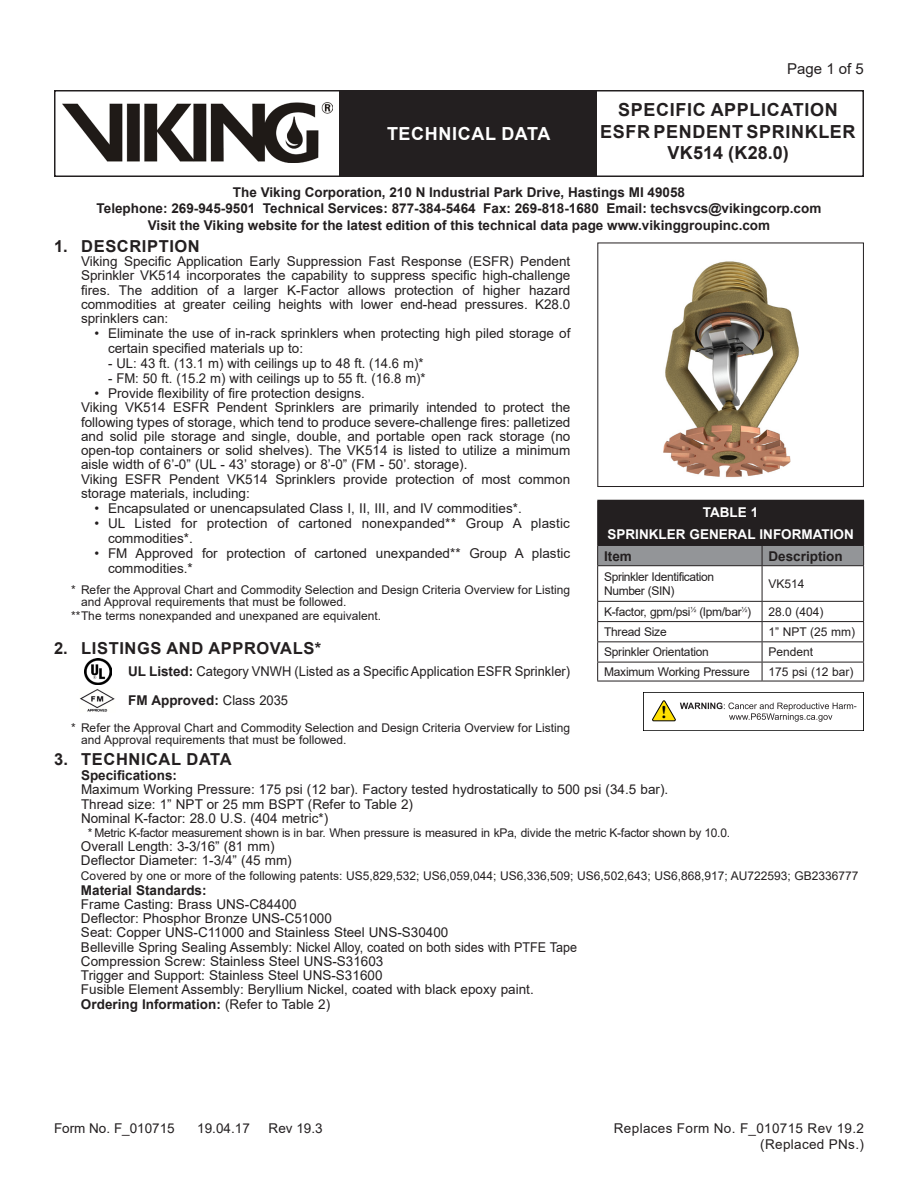
<style>
.page{position:relative;width:918px;height:1188px;background:#fff}
.page>*{position:absolute;margin:0;border:0;box-sizing:border-box;transform-origin:0 0}
.t1{font:700 18px/21.6px "Arial";letter-spacing:.035em;color:#231f20;text-align:center}
.t2{font:700 18px "Arial";letter-spacing:.035em;color:#fff}
.t3{font:700 16.5px "Arial";letter-spacing:.035em;color:#231f20}
.t4{font:15px "Arial";color:#231f20}
.VK_body_TechData{font:13.5px/14.2px "Arial";color:#231f20}
.VK_Sub-heading_level{font:700 13.5px/16.2px "Arial";color:#231f20;text-align:center}
.VK_Body_bullet_Level{font:13.5px "Arial";color:#231f20}
.VK_listings{font:13.5px "Arial";color:#231f20;scale:.96 1}
.Right_Page_Number{font:13.5px "Arial";letter-spacing:.025em;color:#231f20}
.Table_Text_Bold_Whit{font:700 13.5px "Arial";color:#fff}
.VK_listings-2{font:700 13.5px "Arial";color:#231f20}
.Table_Text_Bold{font:700 13.5px "Arial";color:#231f20}
.VK_body_TechData-2{font:12px/12px "Arial";color:#231f20}
.Table_Text{font:12px/13.5px "Arial";letter-spacing:-.02em;color:#231f20}
.Table_Text-2{font:12px "Arial";color:#231f20}
.s1{font-weight:700}
.s2{font-weight:400}
</style>
<div class="page">
<div style="left:54px;top:90px;width:810px;height:87px;border:2px solid #231f20"></div>
<div style="left:340px;top:91px;width:257px;height:85px;background:#231f20"></div>
<img style="left:63px;top:102px;width:269px;height:60px">
<div style="left:597px;top:243px;width:267px;height:244px;border:1px solid #231f20"></div>
<img style="left:663px;top:261px;width:136px;height:217px">
<img style="left:84px;top:658px;width:27px;height:27px">
<div style="left:598px;top:500px;width:266px;height:45px;background:#231f20"></div>
<hr style="left:597px;top:500px;width:165px;height:1px;background:#231f20">
<hr style="left:597px;top:501px;width:1px;height:44px;background:#231f20">
<div style="left:597px;top:545px;width:267px;height:20px;background:#939598"></div>
<hr style="left:597px;top:565px;width:165px;height:1px;background:#231f20">
<hr style="left:597px;top:566px;width:1px;height:35px;background:#231f20">
<hr style="left:762px;top:565px;width:102px;height:1px;background:#231f20">
<hr style="left:762px;top:566px;width:1px;height:35px;background:#231f20">
<hr style="left:863px;top:566px;width:1px;height:35px;background:#231f20">
<hr style="left:597px;top:601px;width:165px;height:1px;background:#231f20">
<hr style="left:762px;top:601px;width:102px;height:1px;background:#231f20">
<hr style="left:597px;top:621px;width:165px;height:1px;background:#231f20">
<hr style="left:762px;top:621px;width:102px;height:1px;background:#231f20">
<hr style="left:597px;top:641px;width:165px;height:1px;background:#231f20">
<hr style="left:762px;top:641px;width:102px;height:1px;background:#231f20">
<hr style="left:597px;top:662px;width:165px;height:1px;background:#231f20">
<svg style="left:597px;top:602px;width:1px;height:79px"></svg>
<hr style="left:762px;top:662px;width:102px;height:1px;background:#231f20">
<svg style="left:762px;top:602px;width:1px;height:79px"></svg>
<svg style="left:863px;top:602px;width:1px;height:79px"></svg>
<hr style="left:597px;top:681px;width:165px;height:1px;background:#231f20">
<hr style="left:762px;top:681px;width:102px;height:1px;background:#231f20">
<div style="left:643px;top:692px;width:221px;height:39px;border:1px solid #000"></div>
<img style="left:80px;top:689px;width:35px;height:23px">
<svg style="left:652px;top:700px;width:204px;height:22px"></svg>
<h1 class="t2" style="left:387px;top:121px;width:165px">TECHNICAL DATA</h1>
<p class="t4" style="left:787px;top:59px;width:78px">Page 1 of 5</p>
<h1 class="t1" style="left:600px;top:99px;width:257px">SPECIFIC APPLICATION<br>ESFR PENDENT SPRINKLER<br>VK514 (K28.0)</h1>
<p class="VK_Sub-heading_level" style="left:97px;top:184px;width:726px">The Viking Corporation, 210 N Industrial Park Drive, Hastings MI 49058<br>Telephone: 269-945-9501 Technical Services: 877-384-5464 Fax: 269-818-1680 Email: techsvcs@vikingcorp.com<br>Visit the Viking website for the latest edition of this technical data page www.vikinggroupinc.com</p>
<p class="t3" style="left:54px;top:235px;width:147px">1. DESCRIPTION</p>
<p class="VK_body_TechData" style="left:81px;top:254px;width:491px;text-align:justify">Viking Specific Application Early Suppression Fast Response (ESFR) Pendent Sprinkler VK514 incorporates the capability to suppress specific high-challenge fires. The addition of a larger K-Factor allows protection of higher hazard commodities at greater ceiling heights with lower end-head pressures. K28.0 sprinklers can:</p>
<p class="VK_body_TechData" style="left:108px;top:326px;width:464px;line-height:15px;text-indent:-14px">• Eliminate the use of in-rack sprinklers when protecting high piled storage of certain specified materials up to:</p>
<p class="VK_Body_bullet_Level" style="left:108px;top:354px;width:317px">- UL: 43 ft. (13.1 m) with ceilings up to 48 ft. (14.6 m)*</p>
<p class="VK_Body_bullet_Level" style="left:108px;top:369px;width:319px">- FM: 50 ft. (15.2 m) with ceilings up to 55 ft. (16.8 m)*</p>
<p class="VK_body_TechData" style="left:94px;top:386px;width:272px">• Provide flexibility of fire protection designs.</p>
<p class="VK_body_TechData" style="left:81px;top:401px;width:491px;text-align:justify">Viking VK514 ESFR Pendent Sprinklers are primarily intended to protect the following types of storage, which tend to produce severe-challenge fires: palletized and solid pile storage and single, double, and portable open rack storage (no open-top containers or solid shelves). The VK514 is listed to utilize a minimum aisle width of 6’-0” (UL - 43’ storage) or 8’-0” (FM - 50’. storage).</p>
<p class="VK_body_TechData" style="left:81px;top:472px;width:491px">Viking ESFR Pendent VK514 Sprinklers provide protection of most common storage materials, including:</p>
<p class="VK_body_TechData" style="left:94px;top:501px;width:429px">• Encapsulated or unencapsulated Class I, II, III, and IV commodities*.</p>
<p class="VK_body_TechData" style="left:108px;top:516px;width:464px;line-height:15px;text-indent:-14px">• UL Listed for protection of cartoned nonexpanded** Group A plastic commodities*.</p>
<p class="VK_body_TechData" style="left:108px;top:546px;width:464px;line-height:15px;text-indent:-14px">• FM Approved for protection of cartoned unexpanded** Group A plastic commodities.*</p>
<p class="VK_body_TechData-2" style="left:81px;top:584px;width:491px;text-indent:-10px">* Refer the Approval Chart and Commodity Selection and Design Criteria Overview for Listing and Approval requirements that must be followed.</p>
<p class="VK_body_TechData-2" style="left:71px;top:610px;width:311px">**The terms nonexpanded and unexpaned are equivalent.</p>
<p class="t3" style="left:54px;top:637px;width:269px">2. LISTINGS AND APPROVALS*</p>
<p class="VK_listings" style="left:128px;top:662px;width:462px"><span class="s1">UL Listed:</span> Category VNWH (Listed as a Specific Application ESFR Sprinkler)</p>
<p class="VK_listings-2" style="left:128px;top:690px;width:161px">FM Approved: <span class="s2">Class 2035</span></p>
<p class="VK_body_TechData-2" style="left:81px;top:722px;width:491px;text-indent:-10px">* Refer the Approval Chart and Commodity Selection and Design Criteria Overview for Listing and Approval requirements that must be followed.</p>
<p class="t3" style="left:54px;top:748px;width:179px">3. TECHNICAL DATA</p>
<p class="VK_Sub-heading_level" style="left:81px;top:767px;width:98px">Specifications:</p>
<p class="VK_body_TechData" style="left:81px;top:782px;width:589px">Maximum Working Pressure: 175 psi (12 bar). Factory tested hydrostatically to 500 psi (34.5 bar).</p>
<p class="VK_body_TechData" style="left:81px;top:797px;width:334px">Thread size: 1” NPT or 25 mm BSPT (Refer to Table 2)</p>
<p class="VK_body_TechData" style="left:81px;top:811px;width:249px">Nominal K-factor: 28.0 U.S. (404 metric*)</p>
<p class="VK_body_TechData-2" style="left:88px;top:827px;width:644px">* Metric K-factor measurement shown is in bar. When pressure is measured in kPa, divide the metric K-factor shown by 10.0.</p>
<p class="VK_body_TechData" style="left:81px;top:839px;width:195px">Overall Length: 3-3/16” (81 mm)</p>
<p class="VK_body_TechData" style="left:81px;top:854px;width:212px">Deflector Diameter: 1-3/4” (45 mm)</p>
<p class="VK_body_TechData-2" style="left:81px;top:869px;width:779px">Covered by one or more of the following patents: US5,829,532; US6,059,044; US6,336,509; US6,502,643; US6,868,917; AU722593; GB2336777</p>
<p class="VK_Sub-heading_level" style="left:81px;top:882px;width:127px">Material Standards:</p>
<p class="VK_body_TechData" style="left:81px;top:897px;width:217px">Frame Casting: Brass UNS-C84400</p>
<p class="VK_body_TechData" style="left:81px;top:911px;width:252px">Deflector: Phosphor Bronze UNS-C51000</p>
<p class="VK_body_TechData" style="left:81px;top:926px;width:369px">Seat: Copper UNS-C11000 and Stainless Steel UNS-S30400</p>
<p class="VK_body_TechData" style="left:81px;top:940px;width:498px">Belleville Spring Sealing Assembly: Nickel Alloy, coated on both sides with PTFE Tape</p>
<p class="VK_body_TechData" style="left:81px;top:954px;width:304px">Compression Screw: Stainless Steel UNS-S31603</p>
<p class="VK_body_TechData" style="left:81px;top:968px;width:303px">Trigger and Support: Stainless Steel UNS-S31600</p>
<p class="VK_body_TechData" style="left:81px;top:983px;width:454px">Fusible Element Assembly: Beryllium Nickel, coated with black epoxy paint.</p>
<p class="VK_Sub-heading_level" style="left:81px;top:997px;width:251px">Ordering Information: <span class="s2">(Refer to Table 2)</span></p>
<p class="Table_Text_Bold_Whit" style="left:703px;top:503px;width:57px">TABLE 1</p>
<p class="Table_Text_Bold_Whit" style="left:608px;top:524px;width:248px">SPRINKLER GENERAL INFORMATION</p>
<p class="Table_Text_Bold" style="left:604px;top:546px;width:29px">Item</p>
<p class="Table_Text_Bold" style="left:768px;top:546px;width:76px">Description</p>
<p class="Table_Text" style="left:604px;top:570px;width:112px">Sprinkler Identification<br>Number (SIN)</p>
<p class="Table_Text" style="left:768px;top:577px;width:38px">VK514</p>
<p class="Table_Text" style="left:604px;top:605px;width:149px">K-factor, gpm/psi<sup>½</sup> (lpm/bar<sup>½</sup>)</p>
<p class="Table_Text" style="left:768px;top:605px;width:57px">28.0 (404)</p>
<p class="Table_Text" style="left:604px;top:625px;width:64px">Thread Size</p>
<p class="Table_Text" style="left:768px;top:625px;width:88px">1” NPT (25 mm)</p>
<p class="Table_Text" style="left:604px;top:645px;width:106px">Sprinkler Orientation</p>
<p class="Table_Text-2" style="left:768px;top:644px;width:46px">Pendent</p>
<p class="Table_Text" style="left:604px;top:665px;width:147px">Maximum Working Pressure</p>
<p class="Table_Text-2" style="left:768px;top:663px;width:87px">175 psi (12 bar)</p>
<p class="VK_body_TechData" style="left:54px;top:1121px;width:122px">Form No. F_010715</p>
<p class="VK_body_TechData" style="left:197px;top:1121px;width:54px">19.04.17</p>
<p class="VK_body_TechData" style="left:269px;top:1121px;width:56px">Rev 19.3</p>
<p class="Right_Page_Number" style="left:614px;top:1119px;width:252px">Replaces Form No. F_010715 Rev 19.2</p>
<p class="Right_Page_Number" style="left:760px;top:1135px;width:105px">(Replaced PNs.)</p>
</div>
